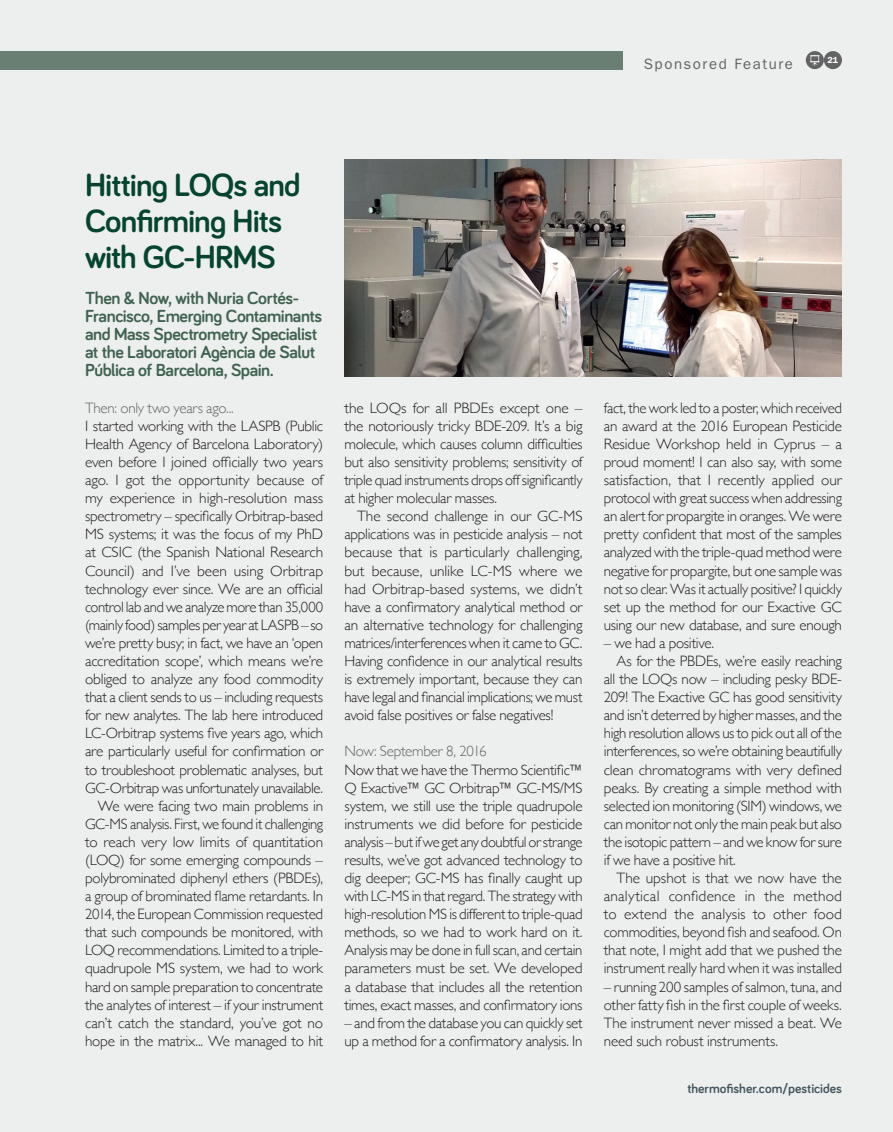
<style>
.page{position:relative;width:893px;height:1132px;background:#fff}
.page>*{position:absolute;margin:0;border:0;box-sizing:border-box;transform-origin:0 0}
.t1{font:700 33px/36.2px "Bariol";letter-spacing:-.025em;color:#064430}
.t2{font:700 18px/18px "Bariol";letter-spacing:-.025em;color:#406251}
.t3{font:300 15px/18px "Gill Sans";letter-spacing:-.015em;color:#231f20;text-align:justify}
.t4{font:300 15px "Gill Sans";letter-spacing:-.02em;color:#636366}
.t5{font:300 15px "Gill Sans";letter-spacing:.015em;color:#231f20}
.t6{font:300 15px "Gill Sans";letter-spacing:.005em;color:#231f20}
.t7{font:15px "ITC Franklin Gothic Std";letter-spacing:.105em;color:#636366}
.t8{font:700 13.5px "Bariol";color:#4b5c68}
.t9{font:600 8.85px "ITC Franklin Gothic Std";color:#fff}
</style>
<div class="page">
<div style="left:0;top:0;width:893px;height:1131px;background:#ecefed"></div>
<div style="left:0;top:51px;width:622px;height:18px;background:#6a7f73"></div>
<div style="left:824px;top:51px;width:18px;height:18px;background:#636366;border-radius:50%"></div>
<div style="left:806px;top:51px;width:18px;height:18px;background:#636366;border-radius:50%"></div>
<img style="left:344px;top:159px;width:498px;height:217px">
<svg style="left:810px;top:55px;width:10px;height:11px"></svg>
<p class="t7" style="left:644px;top:55px;width:151px">Sponsored Feature</p>
<p class="t9" style="left:828px;top:55px;width:12px">21</p>
<h1 class="t1" style="left:85px;top:165px;width:217px">Hitting LOQs and<br>Confirming Hits with GC-HRMS</h1>
<p class="t2" style="left:85px;top:288px;width:239px">Then &amp; Now, with Nuria Cortés-<br>Francisco, Emerging Contaminants and Mass Spectrometry Specialist at the Laboratori Agència de Salut<br>Pública of Barcelona, Spain.</p>
<p class="t4" style="left:85px;top:396px;width:150px">Then: only two years ago...</p>
<p class="t3" style="left:85px;top:416px;width:240px;text-align:right">I started working with the LASPB (Public Health Agency of Barcelona Laboratory) even before I joined officially two years ago. I got the opportunity because of my experience in high-resolution mass spectrometry – specifically Orbitrap-based MS systems; it was the focus of my PhD at CSIC (the Spanish National Research Council) and I’ve been using Orbitrap technology ever since. We are an official control lab and we analyze more than 35,000 (mainly food) samples per year at LASPB – so we’re pretty busy; in fact, we have an ‘open accreditation scope’, which means we’re obliged to analyze any food commodity that a client sends to us – including requests for new analytes. The lab here introduced LC-Orbitrap systems five years ago, which are particularly useful for confirmation or to troubleshoot problematic analyses, but GC-Orbitrap was unfortunately unavailable.<br>We were facing two main problems in GC-MS analysis. First, we found it challenging to reach very low limits of quantitation (LOQ) for some emerging compounds – polybrominated diphenyl ethers (PBDEs), a group of brominated flame retardants. In 2014, the European Commission requested that such compounds be monitored, with LOQ recommendations. Limited to a triple&shy;quadrupole MS system, we had to work hard on sample preparation to concentrate the analytes of interest – if your instrument can’t catch the standard, you’ve got no hope in the matrix... We managed to hit</p>
<p class="t3" style="left:344px;top:398px;width:240px">the LOQs for all PBDEs except one – the notoriously tricky BDE-209. It’s a big molecule, which causes column difficulties but also sensitivity problems; sensitivity of triple quad instruments drops off significantly at higher molecular masses.</p>
<p class="t3" style="left:344px;top:506px;width:240px;text-indent:13px">The second challenge in our GC-MS applications was in pesticide analysis – not because that is particularly challenging, but because, unlike LC-MS where we had Orbitrap-based systems, we didn’t have a confirmatory analytical method or an alternative technology for challenging matrices/interferences when it came to GC.<br>Having confidence in our analytical results is extremely important, because they can have legal and financial implications; we must avoid false positives or false negatives!</p>
<p class="t4" style="left:344px;top:739px;width:144px">Now: September 8, 2016</p>
<p class="t3" style="left:344px;top:759px;width:240px">Now that we have the Thermo Scientific™ Q Exactive™ GC Orbitrap™ GC-MS/MS system, we still use the triple quadrupole instruments we did before for pesticide analysis – but if we get any doubtful or strange results, we’ve got advanced technology to dig deeper; GC-MS has finally caught up with LC-MS in that regard. The strategy with high-resolution MS is different to triple-quad methods, so we had to work hard on it.<br>Analysis may be done in full scan, and certain parameters must be set. We developed a database that includes all the retention times, exact masses, and confirmatory ions</p>
<p class="t3" style="left:344px;top:1012px;width:240px">– and from the database you can quickly set up a method for a confirmatory analysis. In</p>
<p class="t3" style="left:604px;top:398px;width:240px">fact, the work led to a poster, which received an award at the 2016 European Pesticide Residue Workshop held in Cyprus – a proud moment! I can also say, with some satisfaction, that I recently applied our protocol with great success when addressing an alert for propargite in oranges. We were pretty confident that most of the samples analyzed with the triple-quad method were negative for propargite, but one sample was not so clear. Was it actually positive? I quickly set up the method for our Exactive GC using our new database, and sure enough</p>
<p class="t3" style="left:604px;top:633px;width:112px">– we had a positive.</p>
<p class="t3" style="left:617px;top:651px;width:227px">As for the PBDEs, we’re easily reaching</p>
<p class="t3" style="left:604px;top:669px;width:240px">all the LOQs now – including pesky BDE-</p>
<p class="t3" style="left:604px;top:687px;width:240px">209! The Exactive GC has good sensitivity</p>
<p class="t3" style="left:604px;top:705px;width:240px">and isn’t deterred by higher masses, and the</p>
<p class="t3" style="left:604px;top:723px;width:240px">high resolution allows us to pick out all of the</p>
<p class="t3" style="left:604px;top:741px;width:240px">interferences, so we’re obtaining beautifully</p>
<p class="t3" style="left:604px;top:759px;width:240px">clean chromatograms with very defined</p>
<p class="t3" style="left:604px;top:777px;width:240px">peaks. By creating a simple method with</p>
<p class="t3" style="left:604px;top:795px;width:240px">selected ion monitoring (SIM) windows, we</p>
<p class="t3" style="left:604px;top:813px;width:240px">can monitor not only the main peak but also</p>
<p class="t3" style="left:604px;top:832px;width:240px">the isotopic pattern – and we know for sure</p>
<p class="t3" style="left:604px;top:850px;width:134px">if we have a positive hit.</p>
<p class="t3" style="left:617px;top:868px;width:227px">The upshot is that we now have the</p>
<p class="t5" style="left:604px;top:884px;width:240px">analytical confidence in the method</p>
<p class="t6" style="left:604px;top:902px;width:240px">to extend the analysis to other food</p>
<p class="t3" style="left:604px;top:922px;width:240px">commodities, beyond fish and seafood. On</p>
<p class="t3" style="left:604px;top:940px;width:240px">that note, I might add that we pushed the</p>
<p class="t3" style="left:604px;top:958px;width:240px">instrument really hard when it was installed</p>
<p class="t3" style="left:604px;top:976px;width:240px">– running 200 samples of salmon, tuna, and other fatty fish in the first couple of weeks.<br>The instrument never missed a beat. We need such robust instruments.</p>
<p class="t8" style="left:687px;top:1078px;width:156px">thermofisher.com/pesticides</p>
</div>
